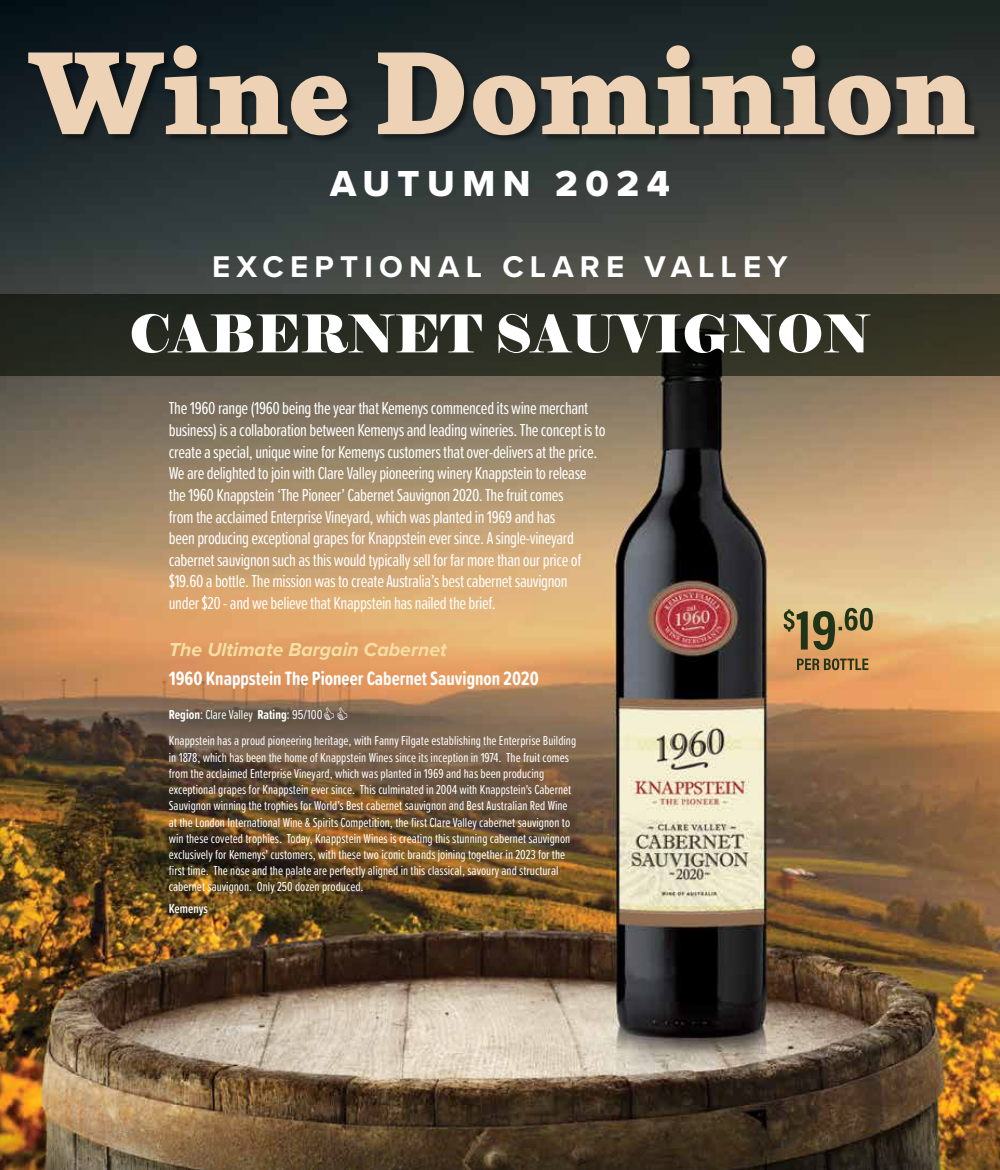
<style>
.page{position:relative;width:1000px;height:1170px;background:#fff}
.page>*{position:absolute;margin:0;border:0;box-sizing:border-box;transform-origin:0 0}
.t1{font:52.05px "Elephant";color:#fff}
.t2{font:37.5px "Proxima Nova Extrabld";letter-spacing:.2em;color:#fff}
.t3{font:700 31.05px "Proxima Nova";letter-spacing:.2em;color:#fff}
.t4{font:700 19.95px "Proxima Soft Ex Cn";color:#fff}
.t5{font:italic 700 19.5px "Proxima Nova";color:#f6dfa4}
.t6{font:18px/21.6px "Proxima Soft Ex Cn";letter-spacing:-.02em;color:#fff}
.t7{font:13.5px/16.2px "Proxima Soft Ex Cn";color:#fff}
.t8{font:600 13.5px "Proxima Soft Ex Cn";color:#fff}
.s1{font-weight:700}
.s2{font-family:"Acumin Pro Cond"}
</style>
<div class="page">
<img style="left:0;top:0;width:999px;height:1094px">
<img style="left:0;top:1094px;width:999px;height:75px">
<svg style="left:0;top:294px;width:999px;height:81px;background:#292c21"></svg>
<div style="left:28px;top:45px;width:955px;height:99px;background:#000;opacity:.41"></div>
<svg style="left:28px;top:45px;width:319px;height:90px;background:#7b7368"></svg>
<svg style="left:378px;top:52px;width:86px;height:82px;background:#a39583"></svg>
<svg style="left:473px;top:75px;width:62px;height:60px;background:#a99987"></svg>
<svg style="left:541px;top:45px;width:349px;height:90px;background:#7d7568"></svg>
<svg style="left:896px;top:76px;width:77px;height:58px;background:#af9d89"></svg>
<svg style="left:783px;top:608px;width:89px;height:42px;background:#a08655"></svg>
<svg style="left:796px;top:658px;width:72px;height:12px"></svg>
<svg style="left:324px;top:707px;width:23px;height:12px"></svg>
<h2 class="t2" style="left:330px;top:155px;width:341px">AUTUMN 2024</h2>
<h3 class="t3" style="left:212px;top:244px;width:576px">EXCEPTIONAL CLARE VALLEY</h3>
<h1 class="t1" style="left:129px;top:301px;width:742px">CABERNET SAUVIGNON</h1>
<p class="t6" style="left:169px;top:397px;width:438px">The 1960 range (1960 being the year that Kemenys commenced its wine merchant business) is a collaboration between Kemenys and leading wineries. The concept is to create a special, unique wine for Kemenys customers that over-delivers at the price.<br>We are delighted to join with Clare Valley pioneering winery Knappstein to release the 1960 Knappstein ‘The Pioneer’ Cabernet Sauvignon 2020. The fruit comes<br>from the acclaimed Enterprise Vineyard, which was planted in 1969 and has<br>been producing exceptional grapes for Knappstein ever since. A single-vineyard cabernet sauvignon such as this would typically sell for far more than our price of $19.60 a bottle. The mission was to create Australia’s best cabernet sauvignon<br>under $20 - and we believe that Knappstein has nailed the brief.</p>
<h3 class="t5" style="left:169px;top:635px;width:279px">The Ultimate Bargain Cabernet</h3>
<h3 class="t4" style="left:169px;top:663px;width:371px">1960 Knappstein The Pioneer Cabernet Sauvignon 2020</h3>
<p class="t7" style="left:169px;top:700px;width:409px;line-height:26.5px"><span class="s1">Region</span>: Clare Valley <span class="s1">Rating</span><span class="s2">: 95/100<br></span>Knappstein has a proud pioneering heritage, with Fanny Filgate establishing the Enterprise Building</p>
<p class="t7" style="left:169px;top:748px;width:404px">in 1878, which has been the home of Knappstein Wines since its inception in 1974. The fruit comes from the acclaimed Enterprise Vineyard, which was planted in 1969 and has been producing exceptional grapes for Knappstein ever since. This culminated in 2004 with Knappstein's Cabernet Sauvignon winning the trophies for World's Best cabernet sauvignon and Best Australian Red Wine at the London International Wine &amp; Spirits Competition, the first Clare Valley cabernet sauvignon to win these coveted trophies. Today, Knappstein Wines is creating this stunning cabernet sauvignon exclusively for Kemenys' customers, with these two iconic brands joining together in 2023 for the first time. The nose and the palate are perfectly aligned in this classical, savoury and structural cabernet sauvignon. Only 250 dozen produced.</p>
<p class="t8" style="left:169px;top:898px;width:41px">Kemenys</p>
</div>
